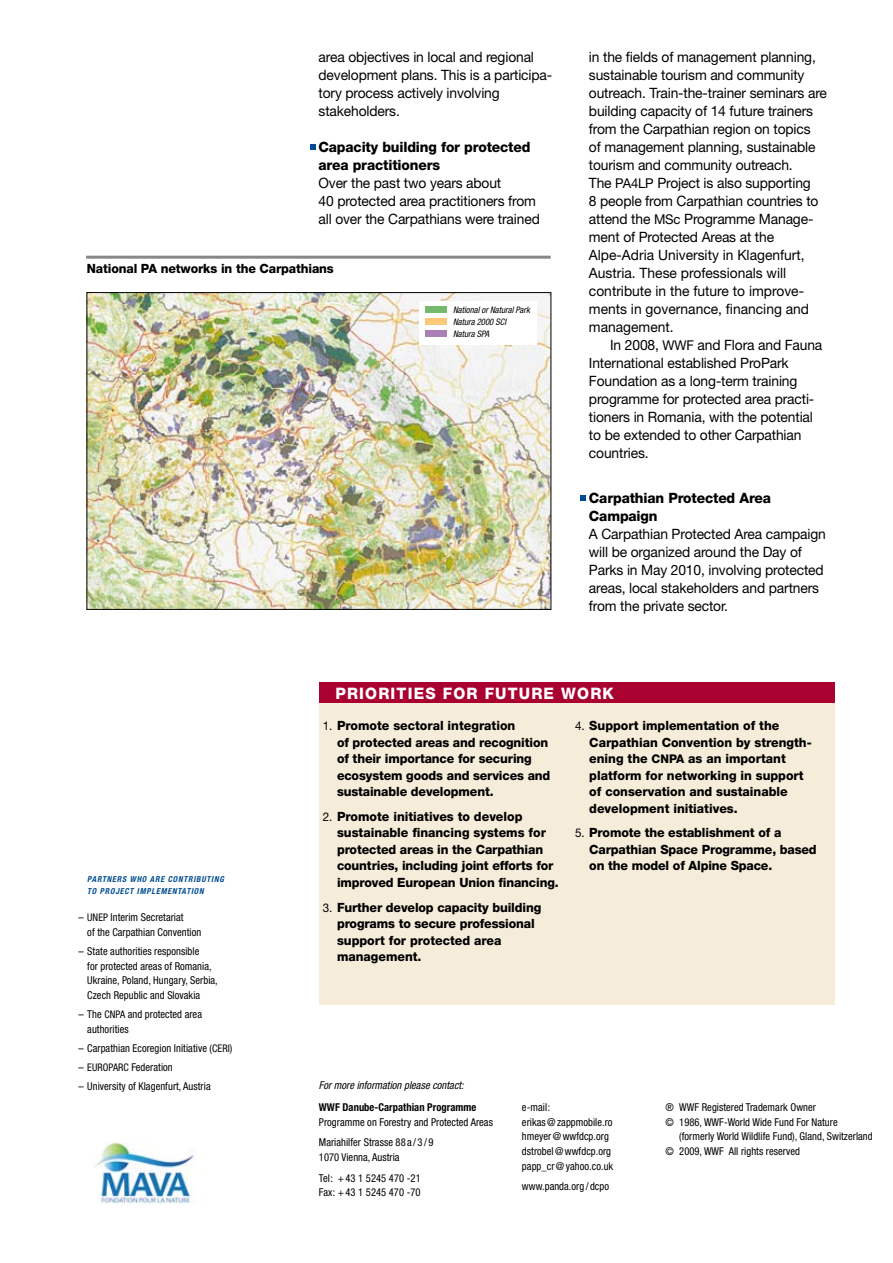
<style>
.page{position:relative;width:893px;height:1263px;background:#fff}
.page>*{position:absolute;margin:0;border:0;box-sizing:border-box;transform-origin:0 0}
.t1{font:800 15.9px "Helvetica Neue";letter-spacing:.075em;color:#fff}
.t2{font:14.25px/18px "Helvetica Neue";letter-spacing:-.01em;color:#000}
.t3{font:800 14.25px/18px "Helvetica Neue";letter-spacing:-.01em;color:#000}
.t4{font:800 12.75px/16.5px "Helvetica Neue";letter-spacing:-.01em;color:#000}
.t5{font:condensed 10.8px/14.7px "Helvetica Neue";letter-spacing:.005em;color:#000}
.t6{font:italic condensed 10.8px "Helvetica Neue";letter-spacing:.005em;color:#000}
.t7{font:700 condensed 10.8px "Helvetica Neue";letter-spacing:.005em;color:#000}
.t8{font:italic condensed 9px/12px "Helvetica Neue";color:#000}
.t9{font:italic 700 condensed 8.25px/12px "Helvetica Neue";letter-spacing:.1em;color:#004c93}
.s1{font-size:13.5px}
.s2{font-size:10.5px}
.s3{font-weight:400;font-size:12px}
.s4{font-size:12px}
</style>
<div class="page">
<div style="left:319px;top:682px;width:515px;height:323px;background:#f6ecda"></div>
<div style="left:319px;top:682px;width:515px;height:21px;background:#a90230"></div>
<img style="left:95px;top:1143px;width:109px;height:62px">
<svg style="left:310px;top:145px;width:5px;height:5px"></svg>
<svg style="left:580px;top:496px;width:5px;height:5px"></svg>
<img style="left:89px;top:294px;width:460px;height:314px">
<div style="left:87px;top:292px;width:464px;height:318px;border:1px solid #000"></div>
<hr style="left:86px;top:256px;width:465px;height:3px;background:#87888a">
<div style="left:419px;top:301px;width:117px;height:44px;background:#fff"></div>
<div style="left:425px;top:307px;width:21px;height:6px;background:#75b96c"></div>
<div style="left:425px;top:319px;width:21px;height:6px;background:#fbc979"></div>
<div style="left:425px;top:331px;width:21px;height:6px;background:#a880b3"></div>
<p class="t2" style="left:319px;top:48px;width:235px">area objectives in local and regional development plans. This is a participa&shy;tory process actively involving stakeholders.</p>
<p class="t3" style="left:319px;top:138px;width:213px">Capacity building for protected area practitioners</p>
<p class="t2" style="left:319px;top:174px;width:223px">Over the past two years about<br>40 protected area practitioners from all over the Carpathians were trained</p>
<p class="t4" style="left:87px;top:261px;width:248px">National PA networks in the Carpathians</p>
<p class="t8" style="left:453px;top:304px;width:78px">National or Natural Park<br>Natura 2000 SCI<br>Natura SPA</p>
<p class="t2" style="left:589px;top:48px;width:240px">in the fields of management planning, sustainable tourism and community outreach. Train-the-trainer seminars are building capacity of 14 future trainers from the Carpathian region on topics<br>of management planning, sustainable tourism and community outreach.<br>The <span class="s1">PA4LP</span> Project is also supporting<br>8 people from Carpathian countries to attend the <span class="s1">MSc</span> Programme Manage&shy;ment of Protected Areas at the Alpe-Adria University in Klagenfurt, Austria. These professionals will contribute in the future to improve&shy;ments in governance, financing and management.</p>
<p class="t2" style="left:589px;top:336px;width:235px;text-indent:21px">In 2008, <span class="s1">WWF</span> and Flora and Fauna<br>International established ProPark<br>Foundation as a long-term training programme for protected area practi&shy;tioners in Romania, with the potential to be extended to other Carpathian countries.</p>
<p class="t3" style="left:589px;top:489px;width:184px">Carpathian Protected Area<br>Campaign</p>
<p class="t2" style="left:589px;top:525px;width:238px">A Carpathian Protected Area campaign will be organized around the Day of Parks in May 2010, involving protected areas, local stakeholders and partners from the private sector.</p>
<p class="t9" style="left:87px;top:873px;width:138px">PARTNERS WHO ARE CONTRIBUTING<br>TO PROJECT IMPLEMENTATION</p>
<p class="t5" style="left:87px;top:910px;width:115px;text-indent:-9px">– <span class="s2">UNEP</span> Interim Secretariat<br>of the Carpathian Convention</p>
<p class="t5" style="left:87px;top:944px;width:132px;text-indent:-9px">– State authorities responsible<br>for protected areas of Romania,<br>Ukraine, Poland, Hungary, Serbia,<br>Czech Republic and Slovakia</p>
<p class="t5" style="left:87px;top:1007px;width:116px;text-indent:-9px">– The <span class="s2">CNPA</span> and protected area authorities</p>
<p class="t5" style="left:79px;top:1041px;width:155px">– Carpathian Ecoregion Initiative (<span class="s2">CERI</span>)</p>
<p class="t5" style="left:78px;top:1060px;width:96px">– <span class="s2">EUROPARC</span> Federation</p>
<p class="t5" style="left:78px;top:1079px;width:134px">– University of Klagenfurt, Austria</p>
<p class="t1" style="left:335px;top:683px;width:162px">Priorities for futu</p>
<p class="t1" style="left:531px;top:683px;width:82px">re work</p>
<p class="t4" style="left:589px;top:717px;width:224px;text-indent:-14px"><span class="s3">4.</span> Support implementation of the<br>Carpathian Convention by strength&shy;ening the <span class="s4">CNPA</span> as an important platform for networking in support of conservation and sustainable development initiatives.</p>
<p class="t4" style="left:589px;top:825px;width:229px;text-indent:-14px"><span class="s3">5.</span> Promote the establishment of a<br>Carpathian Space Programme, based on the model of Alpine Space.</p>
<p class="t4" style="left:337px;top:717px;width:215px;text-indent:-14px"><span class="s3">1.</span> Promote sectoral integration<br>of protected areas and recognition of their importance for securing ecosystem goods and services and sustainable development.</p>
<p class="t4" style="left:337px;top:808px;width:223px;text-indent:-14px"><span class="s3">2.</span> Promote initiatives to develop sustainable financing systems for protected areas in the Carpathian countries, including joint efforts for improved European Union financing.</p>
<p class="t4" style="left:337px;top:899px;width:206px;text-indent:-14px"><span class="s3">3.</span> Further develop capacity building programs to secure professional support for protected area management.</p>
<p class="t6" style="left:319px;top:1079px;width:146px">For more information please contact:</p>
<p class="t7" style="left:319px;top:1101px;width:159px">WWF Danube-Carpathian Programme</p>
<p class="t5" style="left:319px;top:1111px;width:176px;line-height:20.7px">Programme on Forestry and Protected Areas<br>Mariahilfer Strasse 88 a / 3 / 9</p>
<p class="t5" style="left:319px;top:1147px;width:103px;line-height:20.7px">1070 Vienna, Austria<br>Tel: +43 1 5245 470 -21</p>
<p class="t5" style="left:319px;top:1185px;width:103px">Fax: +43 1 5245 470 -70</p>
<p class="t5" style="left:522px;top:1100px;width:93px">e-mail:<br>erikas @ zappmobile.ro hmeyer @ wwfdcp.org dstrobel @ wwfdcp.org papp_cr @ yahoo.co.uk</p>
<p class="t5" style="left:522px;top:1179px;width:89px">www.panda.org / dcpo</p>
<p class="t5" style="left:665px;top:1100px;width:152px">® WWF Registered Trademark Owner</p>
<p class="t5" style="left:665px;top:1114px;width:174px">© 1986, WWF-World Wide Fund For Nature</p>
<p class="t5" style="left:679px;top:1129px;width:195px">(formerly World Wildlife Fund), Gland, Switzerland</p>
<p class="t5" style="left:665px;top:1144px;width:136px">© 2009, WWF All rights reserved</p>
</div>
